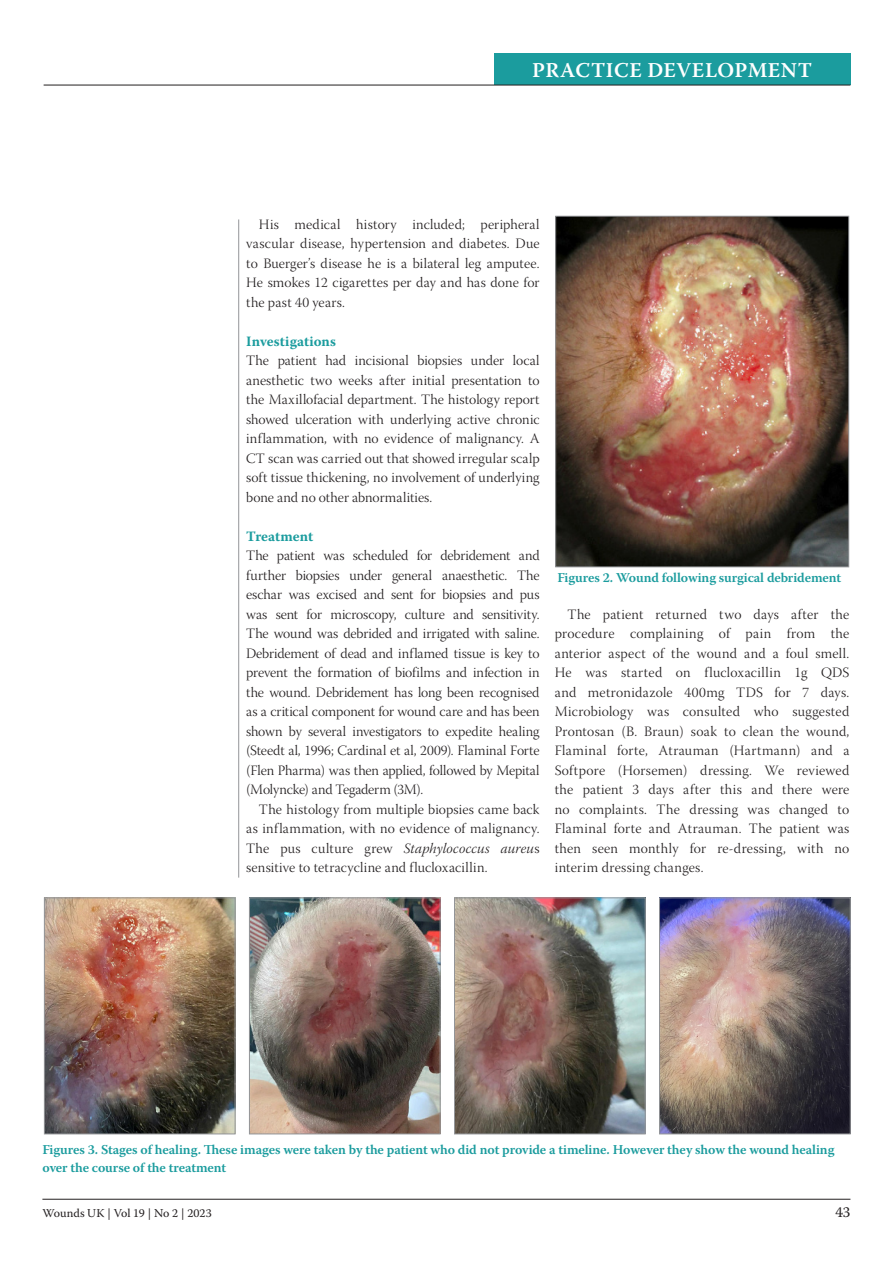
<style>
.page{position:relative;width:893px;height:1263px;background:#fff}
.page>*{position:absolute;margin:0;border:0;box-sizing:border-box;transform-origin:0 0}
.t1{font:600 21px "Warnock Pro";letter-spacing:.025em;color:#fff}
.t2{font:15px "Warnock Pro";color:#231f20}
.Paragraph_non-indent{font:14.25px/19.5px "Warnock Pro Light Subh";letter-spacing:.01em;color:#231f20;text-align:justify}
.B-head{font:700 14.25px "Warnock Pro";color:#1b9c9e}
.Figure_caption{font:600 13.5px/18px "Warnock Pro";letter-spacing:-.01em;color:#1b9c9e}
.t3{font:12px "Warnock Pro";letter-spacing:-.005em;color:#231f20}
.s1{font-family:"Warnock Pro Light It Subh"}
</style>
<div class="page">
<hr style="left:42px;top:1199px;width:808px;height:1px;background:#231f20">
<div style="left:494px;top:54px;width:356px;height:31px;background:#1b9c9e"></div>
<hr style="left:44px;top:85px;width:806px;height:1px;background:#231f20">
<hr style="left:238px;top:219px;width:1px;height:659px;background:#939598">
<img style="left:46px;top:900px;width:187px;height:232px">
<div style="left:44px;top:898px;width:191px;height:236px;border:1px solid #939598"></div>
<img style="left:251px;top:900px;width:187px;height:232px">
<div style="left:249px;top:898px;width:191px;height:236px;border:1px solid #939598"></div>
<img style="left:456px;top:900px;width:187px;height:232px">
<div style="left:454px;top:898px;width:191px;height:236px;border:1px solid #939598"></div>
<img style="left:661px;top:900px;width:187px;height:232px">
<div style="left:659px;top:898px;width:191px;height:236px;border:1px solid #939598"></div>
<img style="left:557px;top:218px;width:290px;height:347px">
<div style="left:555px;top:216px;width:294px;height:351px;border:1px solid #939598"></div>
<h1 class="t1" style="left:532px;top:58px;width:282px">PRACTICE DEVELOPMENT</h1>
<p class="Paragraph_non-indent" style="left:246px;top:216px;width:295px;text-indent:13px">His medical history included; peripheral vascular disease, hypertension and diabetes. Due to Buerger’s disease he is a bilateral leg amputee.<br>He smokes 12 cigarettes per day and has done for the past 40 years.</p>
<p class="B-head" style="left:246px;top:332px;width:91px">Investigations</p>
<p class="Paragraph_non-indent" style="left:246px;top:353px;width:295px">The patient had incisional biopsies under local anesthetic two weeks after initial presentation to the Maxillofacial department. The histology report showed ulceration with underlying active chronic inflammation, with no evidence of malignancy. A CT scan was carried out that showed irregular scalp soft tissue thickening, no involvement of underlying bone and no other abnormalities.</p>
<p class="B-head" style="left:246px;top:527px;width:69px">Treatment</p>
<p class="Paragraph_non-indent" style="left:246px;top:548px;width:295px">The patient was scheduled for debridement and further biopsies under general anaesthetic. The eschar was excised and sent for biopsies and pus was sent for microscopy, culture and sensitivity.<br>The wound was debrided and irrigated with saline.<br>Debridement of dead and inflamed tissue is key to prevent the formation of biofilms and infection in the wound. Debridement has long been recognised as a critical component for wound care and has been shown by several investigators to expedite healing (Steedt al, 1996; Cardinal et al, 2009). Flaminal Forte (Flen Pharma) was then applied, followed by Mepital (Molyncke) and Tegaderm (3M).</p>
<p class="Paragraph_non-indent" style="left:246px;top:801px;width:295px;text-indent:13px">The histology from multiple biopsies came back as inflammation, with no evidence of malignancy.<br>The pus culture grew <span class="s1">Staphylococcus aureu</span>s sensitive to tetracycline and flucloxacillin.</p>
<p class="Figure_caption" style="left:557px;top:568px;width:285px">Figures 2. Wound following surgical debridement</p>
<p class="Paragraph_non-indent" style="left:555px;top:606px;width:296px;text-indent:13px">The patient returned two days after the procedure complaining of pain from the anterior aspect of the wound and a foul smell.<br>He was started on flucloxacillin 1g QDS and metronidazole 400mg TDS for 7 days.<br>Microbiology was consulted who suggested Prontosan (B. Braun) soak to clean the wound, Flaminal forte, Atrauman (Hartmann) and a Softpore (Horsemen) dressing. We reviewed the patient 3 days after this and there were no complaints. The dressing was changed to Flaminal forte and Atrauman. The patient was then seen monthly for re-dressing, with no interim dressing changes.</p>
<p class="Figure_caption" style="left:42px;top:1140px;width:793px">Figures 3. Stages of healing. These images were taken by the patient who did not provide a timeline. However they show the wound healing over the course of the treatment</p>
<p class="t3" style="left:42px;top:1205px;width:171px">Wounds UK | Vol 19 | No 2 | 2023</p>
<p class="t2" style="left:835px;top:1203px;width:17px">43</p>
</div>
